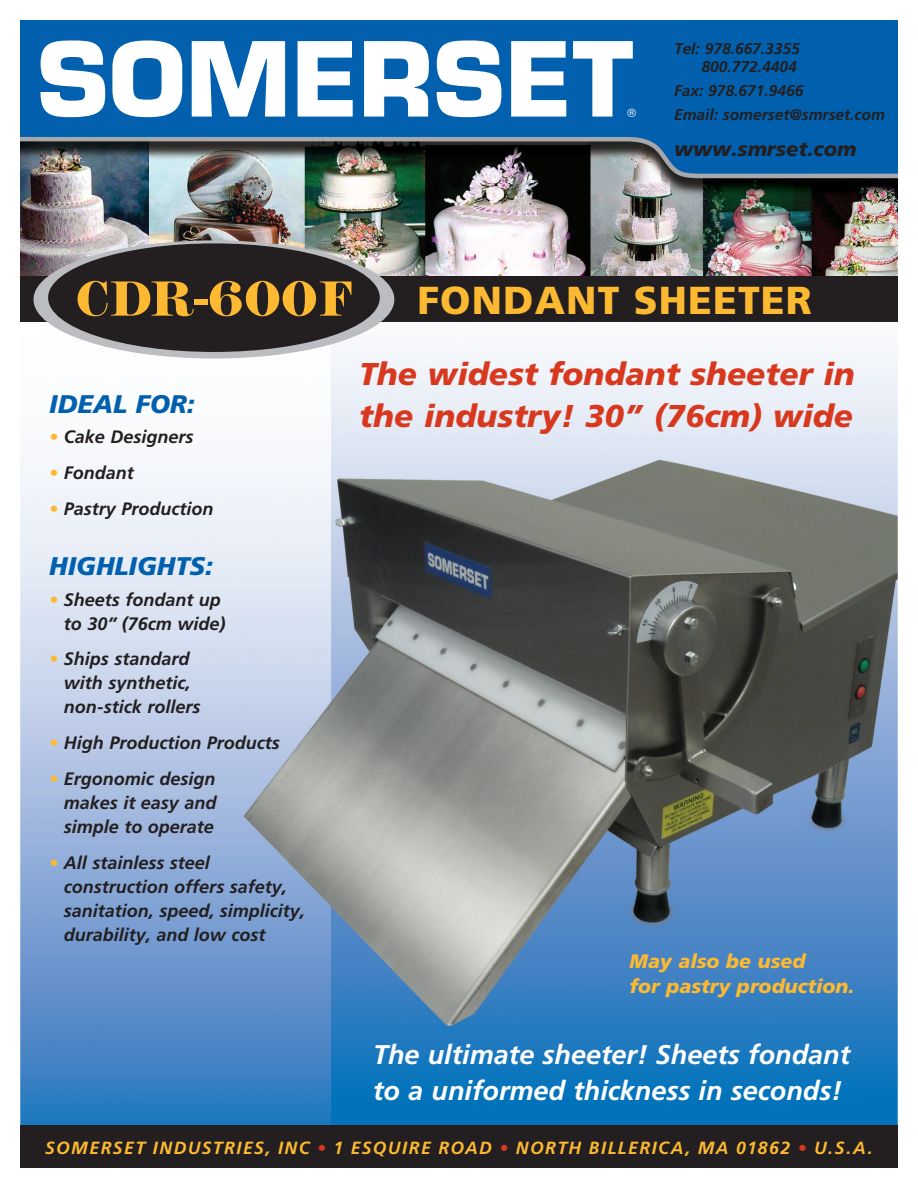
<style>
.page{position:relative;width:918px;height:1188px;background:#fff}
.page>*{position:absolute;margin:0;border:0;box-sizing:border-box;transform-origin:0 0}
.t1{font:800 51.3px "Modern No 216";color:#fdb931}
.t2{font:900 39px "Frutiger";letter-spacing:.03em;color:#fdb931}
.t3{font:italic 900 31.5px/42px "Frutiger";color:#d8381e}
.t4{font:italic 700 27px/36px "Frutiger";color:#fff}
.t5{font:italic 900 25.5px "Frutiger";color:#0160ae}
.t6{font:italic 900 20.25px "Frutiger";color:#231f20}
.t7{font:italic 900 19.5px/25.5px "Frutiger";color:#fdb931}
.t8{font:italic 700 18px/24px "Frutiger";color:#231f20}
.t9{font:italic 700 17.7px "Frutiger";letter-spacing:.085em;color:#fdb931}
.t10{font:italic 700 15.6px/18.6px "Frutiger";color:#231f20;text-align:right}
.t11{font:11.7px "Helvetica";color:#fff}
.s1{color:#fdb931}
.s2{color:#d8381e}
</style>
<div class="page">
<img style="left:20px;top:321px;width:878px;height:804px">
<img style="left:20px;top:20px;width:878px;height:256px">
<div style="left:20px;top:276px;width:878px;height:45px;background:#231f20"></div>
<div style="left:34px;top:240px;width:360px;height:119px;background:#bcbdc0;border-radius:50%"></div>
<div style="left:48px;top:243px;width:332px;height:109px;background:#231f20;border-radius:50%"></div>
<svg style="left:40px;top:41px;width:66px;height:76px"></svg>
<svg style="left:112px;top:40px;width:70px;height:77px"></svg>
<svg style="left:192px;top:41px;width:93px;height:76px"></svg>
<svg style="left:298px;top:41px;width:55px;height:76px"></svg>
<svg style="left:364px;top:41px;width:65px;height:76px"></svg>
<svg style="left:437px;top:41px;width:65px;height:76px"></svg>
<svg style="left:511px;top:41px;width:55px;height:76px"></svg>
<svg style="left:573px;top:41px;width:60px;height:76px"></svg>
<div style="left:20px;top:1125px;width:878px;height:43px;background:#231f20"></div>
<p class="t11" style="left:628px;top:104px;width:10px">®</p>
<p class="t10" style="left:674px;top:39px;width:127px">Tel: 978.667.3355<br>800.772.4404</p>
<p class="t10" style="left:674px;top:79px;width:212px;line-height:23.9px;text-align:left">Fax: 978.671.9466<br>Email: somerset@smrset.com</p>
<p class="t6" style="left:674px;top:137px;width:184px">www.smrset.com</p>
<h1 class="t1" style="left:76px;top:270px;width:278px">CDR-600F</h1>
<h2 class="t2" style="left:417px;top:276px;width:396px">FONDANT SHEETER</h2>
<h3 class="t5" style="left:49px;top:389px;width:147px">IDEAL FOR:</h3>
<p class="t8" style="left:49px;top:425px;width:146px"><span class="s1">•</span> Cake Designers</p>
<p class="t8" style="left:49px;top:461px;width:86px"><span class="s1">•</span> Fondant</p>
<p class="t8" style="left:49px;top:497px;width:166px"><span class="s1">•</span> Pastry Production</p>
<h3 class="t5" style="left:49px;top:551px;width:165px">HIGHLIGHTS:</h3>
<p class="t8" style="left:49px;top:587px;width:178px;text-align:right"><span class="s1">•</span> Sheets fondant up to 30” (76cm wide)</p>
<p class="t8" style="left:64px;top:647px;width:138px;text-indent:-15px"><span class="s1">•</span> Ships standard with synthetic, non-stick rollers</p>
<p class="t8" style="left:49px;top:731px;width:232px"><span class="s1">•</span> High Production Products</p>
<p class="t8" style="left:64px;top:767px;width:154px;text-align:justify;text-indent:-15px"><span class="s1">•</span> Ergonomic design makes it easy and simple to operate</p>
<p class="t8" style="left:64px;top:851px;width:243px;text-indent:-15px"><span class="s1">•</span> All stainless steel construction offers safety, sanitation, speed, simplicity, durability, and low cost</p>
<h3 class="t3" style="left:359px;top:352px;width:497px">The widest fondant sheeter in the industry! 30” (76cm) wide</h3>
<p class="t7" style="left:630px;top:948px;width:226px">May also be used<br>for pastry production.</p>
<h3 class="t4" style="left:373px;top:1037px;width:479px">The ultimate sheeter! Sheets fondant to a uniformed thickness in seconds!</h3>
<p class="t9" style="left:45px;top:1137px;width:829px">SOMERSET INDUSTRIES, INC <span class="s2">•</span> 1 ESQUIRE ROAD <span class="s2">•</span> NORTH BILLERICA, MA 01862 <span class="s2">•</span> U.S.A.</p>
</div>
